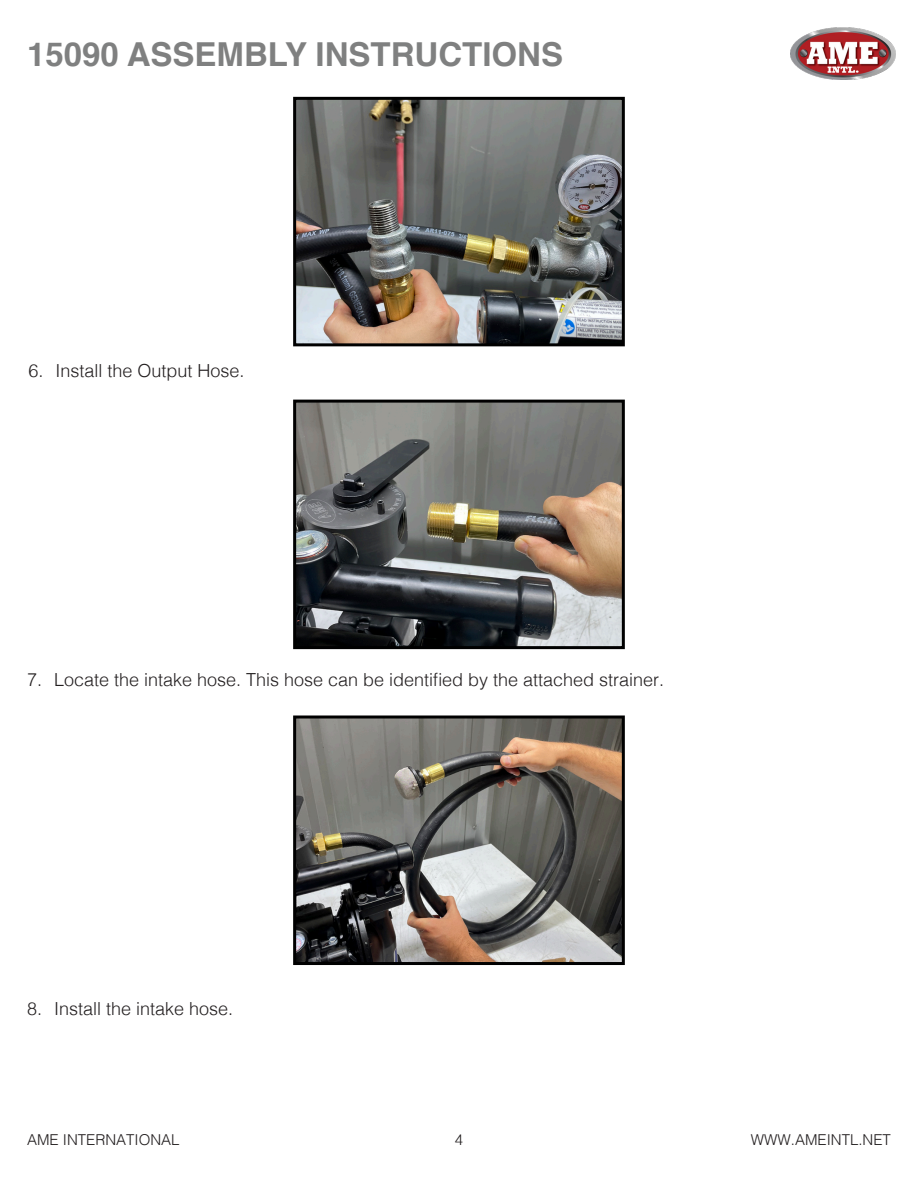
<style>
.page{position:relative;width:918px;height:1188px;background:#fff}
.page>*{position:absolute;margin:0;border:0;box-sizing:border-box;transform-origin:0 0}
.t1{font:700 33px "Helvetica";color:#7f8080}
.t2{font:300 18px "Helvetica";color:#231f20}
.t3{font:300 15px "Helvetica";color:#231f20}
</style>
<div class="page">
<img style="left:791px;top:28px;width:105px;height:51px">
<img style="left:297px;top:101px;width:324px;height:241px">
<div style="left:293px;top:97px;width:332px;height:249px;border:3px solid #000"></div>
<img style="left:297px;top:404px;width:324px;height:241px">
<div style="left:293px;top:400px;width:332px;height:249px;border:3px solid #000"></div>
<img style="left:297px;top:720px;width:324px;height:241px">
<div style="left:293px;top:716px;width:332px;height:249px;border:3px solid #000"></div>
<p class="t1" style="left:27px;top:28px;width:538px">15090 ASSEMBLY INSTRUCTIONS</p>
<p class="t2" style="left:28px;top:355px;width:218px">6. Install the Output Hose.</p>
<p class="t2" style="left:27px;top:664px;width:639px">7. Locate the intake hose. This hose can be identified by the attached strainer.</p>
<p class="t2" style="left:27px;top:993px;width:208px">8. Install the intake hose.</p>
<p class="t3" style="left:27px;top:1127px;width:154px">AME INTERNATIONAL</p>
<p class="t3" style="left:751px;top:1127px;width:142px">WWW.AMEINTL.NET</p>
<p class="t3" style="left:455px;top:1127px;width:10px">4</p>
</div>
